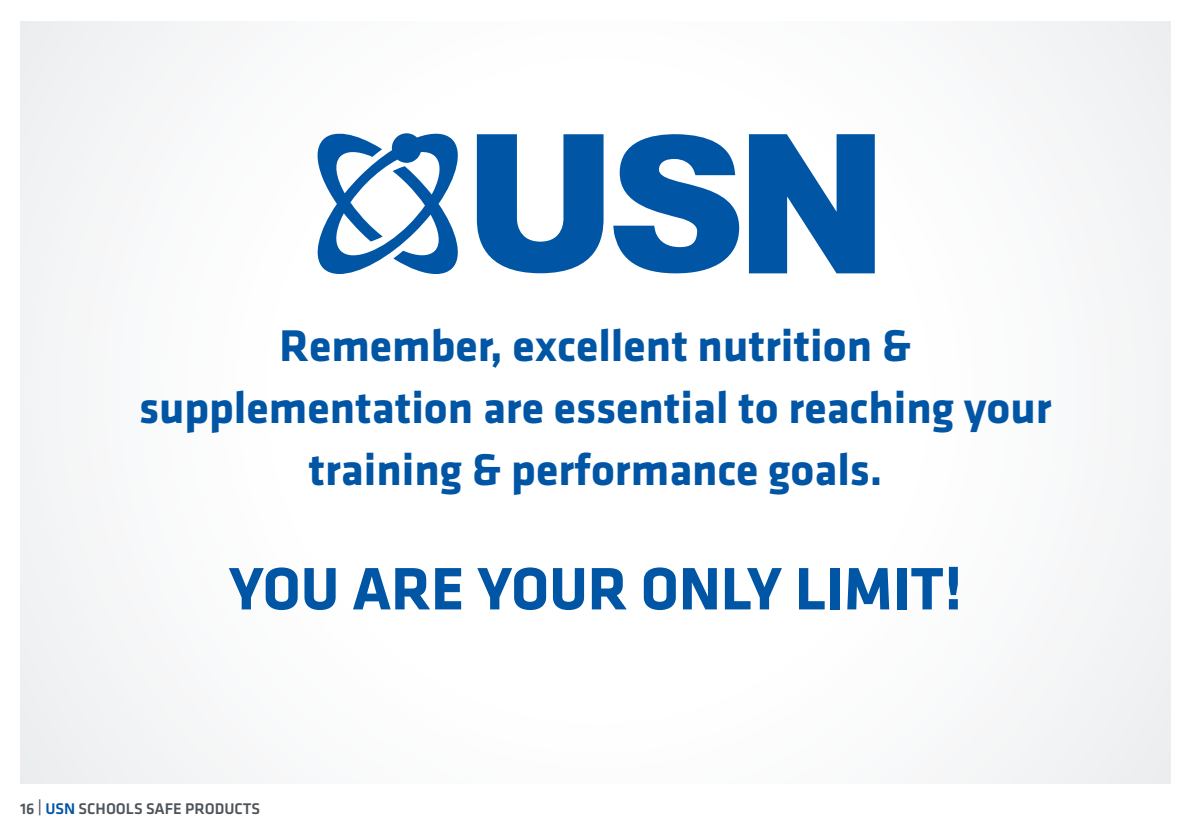
<style>
.page{position:relative;width:1191px;height:840px;background:#fff}
.page>*{position:absolute;margin:0;border:0;box-sizing:border-box;transform-origin:0 0}
.t1{font:700 62px "Klavika";color:#0155a5}
.t2{font:700 46px/62px "Klavika";color:#0155a5;text-align:center}
.t3{font:500 16px "Klavika";color:#4d545a}
.s1{color:#0155a5}
</style>
<div class="page">
<svg style="left:749px;top:134px;width:125px;height:139px"></svg>
<svg style="left:613px;top:134px;width:127px;height:140px"></svg>
<svg style="left:477px;top:134px;width:126px;height:139px"></svg>
<svg style="left:317px;top:133px;width:141px;height:141px"></svg>
<p class="t2" style="left:139px;top:315px;width:914px">Remember, excellent nutrition &amp; supplementation are essential to reaching your training &amp; performance goals.</p>
<h1 class="t1" style="left:229px;top:554px;width:735px">YOU ARE YOUR ONLY LIMIT!</h1>
<p class="t3" style="left:20px;top:799px;width:242px">16 | <span class="s1">USN</span> SCHOOLS SAFE PRODUCTS</p>
</div>
